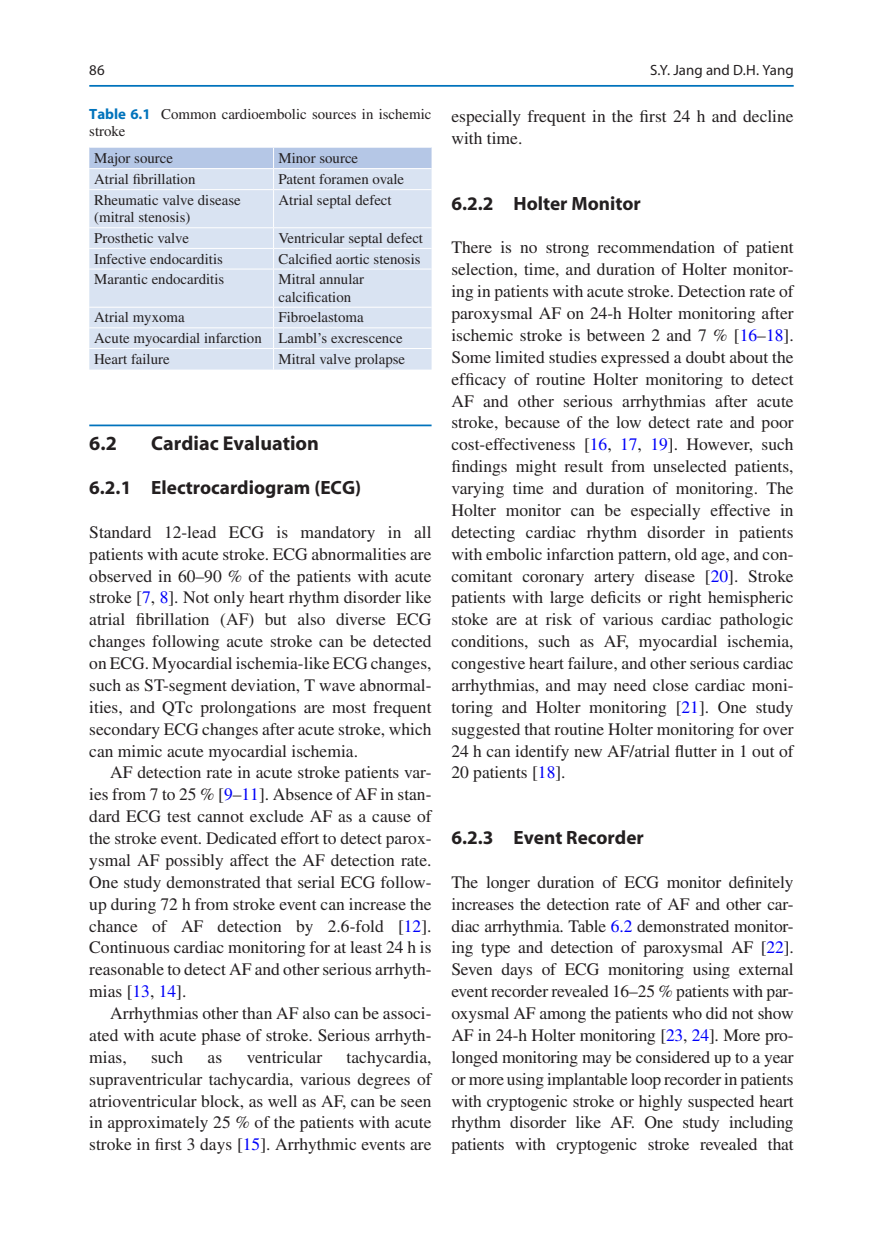
<style>
.page{position:relative;width:883px;height:1260px;background:#fff}
.page>*{position:absolute;margin:0;border:0;box-sizing:border-box;transform-origin:0 0}
.t1{font:700 20.12px "Jqkltm Myriad";color:#231f20}
.t2{font:700 19.25px "Jqkltm Myriad";color:#231f20}
.t3{font:17.5px/21.9px "Rfwtrk Times";color:#231f20;text-align:justify}
.t4{font:14.88px/17.5px "Rfwtrk Times";color:#231f20}
.t5{font:14.88px "Rvnvcs Myriad";letter-spacing:.005em;color:#231f20}
.t6{font:14.88px "Skrhgb Myriad";color:#231f20}
.s1{font-family:"Jqkltm Myriad";font-weight:700;color:#0073bc}
.s2{color:#0000fa}
</style>
<div class="page">
<hr style="left:89px;top:425px;width:343px;height:1px;background:#0073bc">
<div style="left:89px;top:190px;width:343px;height:180px;background:#d9e3f2"></div>
<svg style="left:89px;top:147px;width:343px;height:42px;background:#c9d6ec"></svg>
<hr style="left:273px;top:190px;width:1px;height:37px;background:#fff">
<hr style="left:89px;top:227px;width:185px;height:1px;background:#fff">
<hr style="left:274px;top:227px;width:158px;height:1px;background:#fff">
<hr style="left:89px;top:248px;width:185px;height:1px;background:#fff">
<hr style="left:274px;top:248px;width:158px;height:1px;background:#fff">
<svg style="left:273px;top:228px;width:1px;height:41px"></svg>
<hr style="left:89px;top:269px;width:185px;height:1px;background:#fff">
<hr style="left:274px;top:269px;width:158px;height:1px;background:#fff">
<hr style="left:273px;top:270px;width:1px;height:37px;background:#fff">
<hr style="left:89px;top:307px;width:185px;height:1px;background:#fff">
<hr style="left:274px;top:307px;width:158px;height:1px;background:#fff">
<hr style="left:89px;top:327px;width:185px;height:1px;background:#fff">
<hr style="left:274px;top:327px;width:158px;height:1px;background:#fff">
<hr style="left:274px;top:348px;width:158px;height:1px;background:#fff">
<hr style="left:89px;top:348px;width:185px;height:1px;background:#fff">
<svg style="left:273px;top:308px;width:1px;height:62px"></svg>
<hr style="left:89px;top:85px;width:705px;height:2px;background:#0073bc">
<p class="t6" style="left:89px;top:63px;width:17px">86</p>
<p class="t4" style="left:89px;top:105px;width:344px"><span class="s1">Table 6.1</span> Common cardioembolic sources in ischemic stroke</p>
<p class="t4" style="left:94px;top:149px;width:80px">Major source</p>
<p class="t4" style="left:279px;top:149px;width:81px">Minor source</p>
<p class="t4" style="left:94px;top:170px;width:103px">Atrial fibrillation</p>
<p class="t4" style="left:279px;top:170px;width:127px">Patent foramen ovale</p>
<p class="t4" style="left:94px;top:191px;width:148px">Rheumatic valve disease (mitral stenosis)</p>
<p class="t4" style="left:279px;top:191px;width:115px">Atrial septal defect</p>
<p class="t4" style="left:94px;top:229px;width:96px">Prosthetic valve</p>
<p class="t4" style="left:279px;top:229px;width:146px">Ventricular septal defect</p>
<p class="t4" style="left:94px;top:250px;width:130px">Infective endocarditis</p>
<p class="t4" style="left:279px;top:250px;width:144px">Calcified aortic stenosis</p>
<p class="t4" style="left:94px;top:270px;width:132px">Marantic endocarditis</p>
<p class="t4" style="left:279px;top:270px;width:87px">Mitral annular calcification</p>
<p class="t4" style="left:94px;top:309px;width:92px">Atrial myxoma</p>
<p class="t4" style="left:94px;top:307px;width:310px;line-height:20.7px;text-indent:184px">Fibroelastoma<br>Acute myocardial infarction Lambl’s excrescence<br>Heart failure</p>
<p class="t4" style="left:279px;top:350px;width:128px">Mitral valve prolapse</p>
<p class="t1" style="left:89px;top:433px;width:29px">6.2</p>
<p class="t1" style="left:151px;top:433px;width:169px">Cardiac Evaluation</p>
<p class="t2" style="left:89px;top:478px;width:273px">6.2.1 Electrocardiogram (ECG)</p>
<p class="t3" style="left:89px;top:521px;width:344px">Standard 12-lead ECG is mandatory in all patients with acute stroke. ECG abnormalities are observed in 60–90 % of the patients with acute stroke [<span class="s2">7</span>, <span class="s2">8</span>]. Not only heart rhythm disorder like atrial fibrillation (AF) but also diverse ECG changes following acute stroke can be detected on ECG. Myocardial ischemia-like ECG changes, such as ST-segment deviation, T wave abnormal&shy;ities, and QTc prolongations are most frequent secondary ECG changes after acute stroke, which can mimic acute myocardial ischemia.</p>
<p class="t3" style="left:89px;top:762px;width:344px;text-indent:21px">AF detection rate in acute stroke patients var&shy;ies from 7 to 25 % [<span class="s2">9</span>–<span class="s2">11</span>]. Absence of AF in stan&shy;dard ECG test cannot exclude AF as a cause of the stroke event. Dedicated effort to detect parox&shy;ysmal AF possibly affect the AF detection rate.<br>One study demonstrated that serial ECG follow&shy;up during 72 h from stroke event can increase the chance of AF detection by 2.6-fold [<span class="s2">12</span>].<br>Continuous cardiac monitoring for at least 24 h is reasonable to detect AF and other serious arrhyth&shy;mias [<span class="s2">13</span>, <span class="s2">14</span>].</p>
<p class="t3" style="left:89px;top:1002px;width:344px;text-indent:21px">Arrhythmias other than AF also can be associ&shy;ated with acute phase of stroke. Serious arrhyth&shy;mias,</p>
<p class="t3" style="left:89px;top:1046px;width:344px;text-indent:257px">tachycardia, supraventricular tachycardia, various degrees of atrioventricular block, as well as AF, can be seen in approximately 25 % of the patients with acute stroke in first 3 days [<span class="s2">15</span>]. Arrhythmic events are</p>
<p class="t3" style="left:151px;top:1046px;width:34px">such</p>
<p class="t3" style="left:208px;top:1046px;width:16px">as</p>
<p class="t3" style="left:247px;top:1046px;width:77px">ventricular</p>
<p class="t5" style="left:650px;top:63px;width:145px">S.Y. Jang and D.H. Yang</p>
<p class="t3" style="left:451px;top:105px;width:344px">especially frequent in the first 24 h and decline with time.</p>
<p class="t2" style="left:451px;top:193px;width:191px">6.2.2 Holter Monitor</p>
<p class="t3" style="left:451px;top:237px;width:344px">There is no strong recommendation of patient selection, time, and duration of Holter monitor&shy;ing in patients with acute stroke. Detection rate of paroxysmal AF on 24-h Holter monitoring after ischemic stroke is between 2 and 7 % [<span class="s2">16</span>–<span class="s2">18</span>].<br>Some limited studies expressed a doubt about the efficacy of routine Holter monitoring to detect AF and other serious arrhythmias after acute stroke, because of the low detect rate and poor cost-effectiveness [<span class="s2">16</span>, <span class="s2">17</span>, <span class="s2">19</span>]. However, such findings might result from unselected patients, varying time and duration of monitoring. The Holter monitor can be especially effective in detecting cardiac rhythm disorder in patients with embolic infarction pattern, old age, and con&shy;comitant coronary artery disease [<span class="s2">20</span>]. Stroke patients with large deficits or right hemispheric stoke are at risk of various cardiac pathologic conditions, such as AF, myocardial ischemia, congestive heart failure, and other serious cardiac arrhythmias, and may need close cardiac moni&shy;toring and Holter monitoring [<span class="s2">21</span>]. One study suggested that routine Holter monitoring for over 24 h can identify new AF/atrial flutter in 1 out of 20 patients [<span class="s2">18</span>].</p>
<p class="t2" style="left:451px;top:828px;width:194px">6.2.3 Event Recorder</p>
<p class="t3" style="left:451px;top:871px;width:344px">The longer duration of ECG monitor definitely increases the detection rate of AF and other car&shy;diac arrhythmia. Table <span class="s2">6.2</span> demonstrated monitor&shy;ing type and detection of paroxysmal AF [<span class="s2">22</span>].<br>Seven days of ECG monitoring using external event recorder revealed 16–25 % patients with par&shy;oxysmal AF among the patients who did not show AF in 24-h Holter monitoring [<span class="s2">23</span>, <span class="s2">24</span>]. More pro&shy;longed monitoring may be considered up to a year or more using implantable loop recorder in patients with cryptogenic stroke or highly suspected heart rhythm disorder like AF. One study including patients with cryptogenic stroke revealed that</p>
</div>
